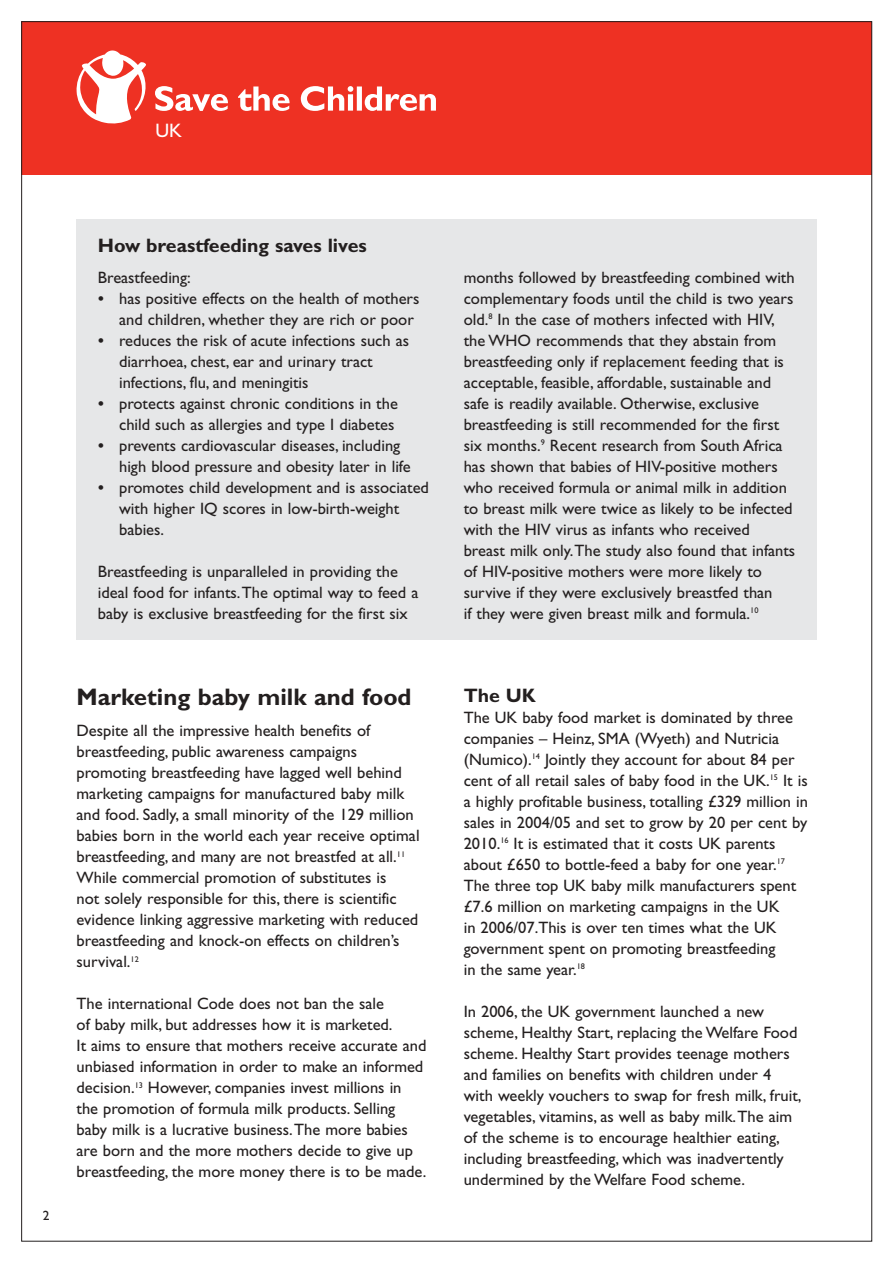
<style>
.page{position:relative;width:893px;height:1263px;background:#fff}
.page>*{position:absolute;margin:0;border:0;box-sizing:border-box;transform-origin:0 0}
.t1{font:700 24px "Gill Sans";color:#231f1f}
.t2{font:700 19.5px "Gill Sans";color:#231f1f}
.t3{font:19.5px "Gill Sans";color:#fff}
.t4{font:16.5px/21px "Gill Sans";color:#231f1f}
.t5{font:13.5px "Gill Sans";color:#231f1f}
.s1{font-family:"Adobe Garamond"}
</style>
<div class="page">
<div style="left:21px;top:21px;width:851px;height:153px;background:#ee3123"></div>
<svg style="left:155px;top:86px;width:73px;height:25px"></svg>
<svg style="left:238px;top:86px;width:52px;height:25px"></svg>
<svg style="left:301px;top:86px;width:52px;height:25px"></svg>
<div style="left:357px;top:86px;width:5px;height:25px;background:#fff"></div>
<svg style="left:364px;top:86px;width:72px;height:25px"></svg>
<svg style="left:77px;top:50px;width:69px;height:73px"></svg>
<div style="left:77px;top:219px;width:739px;height:421px;background:#e6e7e8"></div>
<p class="t3" style="left:155px;top:124px;width:28px">UK</p>
<p class="t5" style="left:43px;top:1211px;width:8px">2</p>
<p class="t2" style="left:98px;top:239px;width:270px">How breastfeeding saves lives</p>
<p class="t4" style="left:98px;top:269px;width:94px">Breastfeeding:</p>
<p class="t4" style="left:119px;top:290px;width:302px;text-indent:-21px"><span class="s1">•</span> has positive effects on the health of mothers and children, whether they are rich or poor</p>
<p class="t4" style="left:119px;top:332px;width:291px;text-indent:-21px"><span class="s1">•</span> reduces the risk of acute infections such as diarrhoea, chest, ear and urinary tract infections, flu, and meningitis</p>
<p class="t4" style="left:98px;top:395px;width:301px;text-align:right"><span class="s1">•</span> protects against chronic conditions in the child such as allergies and type I diabetes</p>
<p class="t4" style="left:119px;top:437px;width:293px;text-indent:-21px"><span class="s1">•</span> prevents cardiovascular diseases, including high blood pressure and obesity later in life</p>
<p class="t4" style="left:119px;top:479px;width:311px;text-indent:-21px"><span class="s1">•</span> promotes child development and is associated with higher IQ scores in low-birth-weight babies.</p>
<p class="t4" style="left:98px;top:563px;width:322px">Breastfeeding is unparalleled in providing the ideal food for infants.The optimal way to feed a baby is exclusive breastfeeding for the first six</p>
<h1 class="t1" style="left:77px;top:688px;width:336px">Marketing baby milk and food</h1>
<p class="t4" style="left:77px;top:722px;width:344px">Despite all the impressive health benefits of breastfeeding, public awareness campaigns promoting breastfeeding have lagged well behind marketing campaigns for manufactured baby milk and food. Sadly, a small minority of the 129 million babies born in the world each year receive optimal breastfeeding, and many are not breastfed at all.<sup>11<br></sup>While commercial promotion of substitutes is<br>not solely responsible for this, there is scientific evidence linking aggressive marketing with reduced breastfeeding and knock-on effects on children’s survival.<sup>12</sup></p>
<p class="t4" style="left:77px;top:995px;width:351px">The international Code does not ban the sale<br>of baby milk, but addresses how it is marketed.<br>It aims to ensure that mothers receive accurate and unbiased information in order to make an informed decision.<sup>13</sup> However, companies invest millions in the promotion of formula milk products. Selling baby milk is a lucrative business.The more babies are born and the more mothers decide to give up breastfeeding, the more money there is to be made.</p>
<p class="t4" style="left:463px;top:269px;width:333px">months followed by breastfeeding combined with complementary foods until the child is two years old.<sup>8</sup> In the case of mothers infected with HIV, the WHO recommends that they abstain from breastfeeding only if replacement feeding that is acceptable, feasible, affordable, sustainable and safe is readily available. Otherwise, exclusive breastfeeding is still recommended for the first six months.<sup>9</sup> Recent research from South Africa has shown that babies of HIV-positive mothers who received formula or animal milk in addition to breast milk were twice as likely to be infected with the HIV virus as infants who received breast milk only.The study also found that infants of HIV-positive mothers were more likely to survive if they were exclusively breastfed than<br>if they were given breast milk and formula.<sup>10</sup></p>
<p class="t2" style="left:463px;top:688px;width:74px">The UK</p>
<p class="t4" style="left:463px;top:708px;width:346px">The UK baby food market is dominated by three companies – Heinz, SMA (Wyeth) and Nutricia (Numico).<sup>14</sup> Jointly they account for about 84 per cent of all retail sales of baby food in the UK.<sup>15</sup> It is a highly profitable business, totalling £329 million in sales in 2004/05 and set to grow by 20 per cent by 2010.<sup>16</sup> It is estimated that it costs UK parents about £650 to bottle-feed a baby for one year.<sup>17<br></sup>The three top UK baby milk manufacturers spent £7.6 million on marketing campaigns in the UK<br>in 2006/07.This is over ten times what the UK government spent on promoting breastfeeding<br>in the same year.<sup>18</sup></p>
<p class="t4" style="left:463px;top:1002px;width:339px">In 2006, the UK government launched a new scheme, Healthy Start, replacing the Welfare Food scheme. Healthy Start provides teenage mothers and families on benefits with children under 4 with weekly vouchers to swap for fresh milk, fruit, vegetables, vitamins, as well as baby milk.The aim of the scheme is to encourage healthier eating, including breastfeeding, which was inadvertently undermined by the Welfare Food scheme.</p>
</div>
